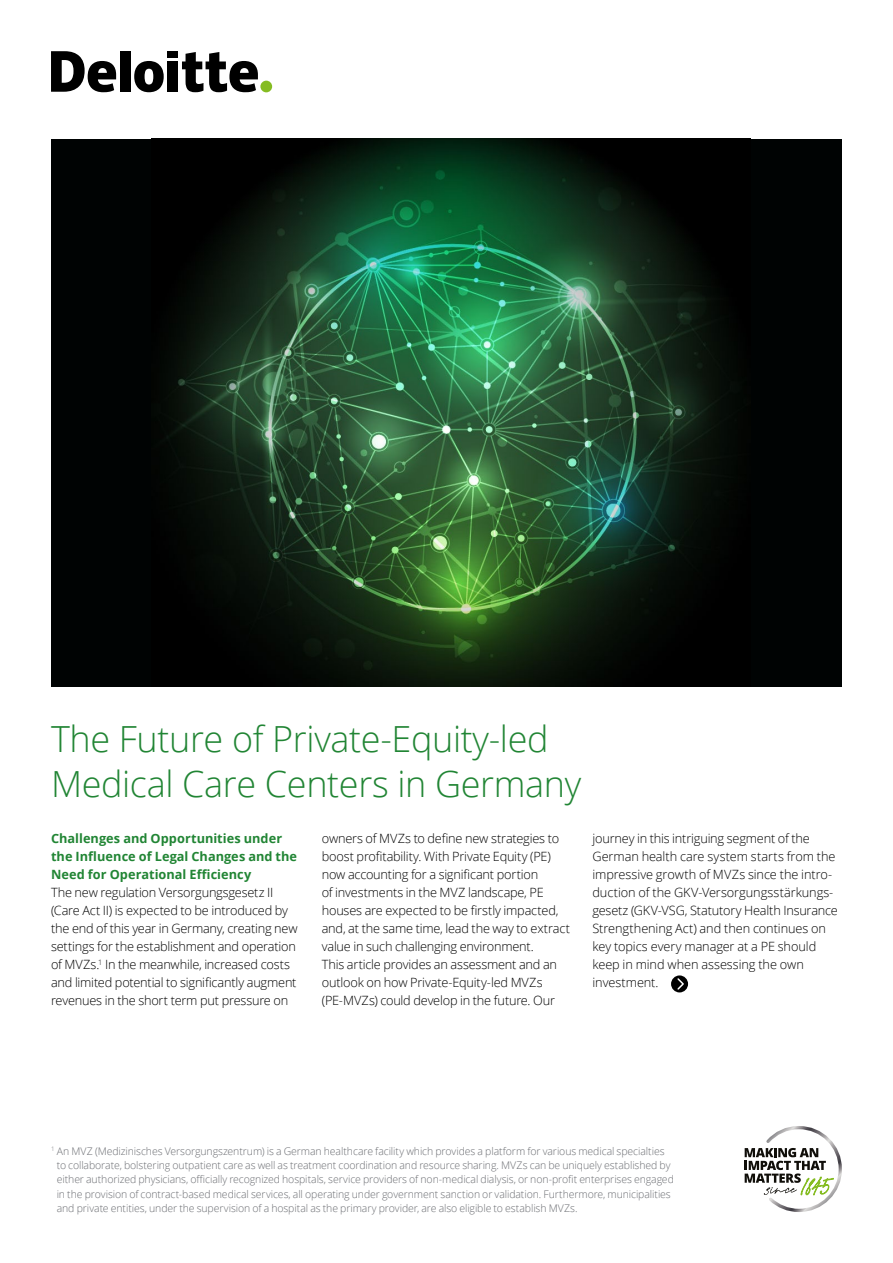
<style>
.page{position:relative;width:893px;height:1263px;background:#fff}
.page>*{position:absolute;margin:0;border:0;box-sizing:border-box;transform-origin:0 0}
.t1{font:300 36px/45px "Open Sans";letter-spacing:-.01em;color:#218534}
.t2{font:300 12.75px/18px "Open Sans";letter-spacing:-.015em;color:#000}
.t3{font:700 12.75px/18px "Open Sans";letter-spacing:.005em;color:#218534}
.t4{font:300 10.5px/14.2px "Open Sans";letter-spacing:-.01em;color:#6a6c71}
</style>
<div class="page">
<div style="left:260px;top:81px;width:12px;height:11px;background:#85bc22;border-radius:50%"></div>
<div style="left:120px;top:51px;width:10px;height:41px;background:#000"></div>
<svg style="left:134px;top:61px;width:30px;height:31px"></svg>
<div style="left:168px;top:61px;width:10px;height:31px;background:#000"></div>
<div style="left:168px;top:51px;width:10px;height:7px;background:#000"></div>
<svg style="left:182px;top:52px;width:76px;height:40px"></svg>
<svg style="left:51px;top:51px;width:65px;height:41px"></svg>
<svg style="left:671px;top:975px;width:17px;height:17px"></svg>
<svg style="left:676px;top:977px;width:9px;height:14px"></svg>
<svg style="left:745px;top:1126px;width:97px;height:86px"></svg>
<div style="left:51px;top:139px;width:791px;height:548px;background:#000303"></div>
<img style="left:166px;top:139px;width:570px;height:548px">
<h1 class="t1" style="left:51px;top:716px;width:532px">The Future of Private-Equity-led<br>Medical Care Centers in Germany</h1>
<p class="t3" style="left:51px;top:829px;width:248px">Challenges and Opportunities under the Influence of Legal Changes and the<br>Need for Operational Efficiency</p>
<p class="t2" style="left:51px;top:883px;width:248px">The new regulation Versorgungsgesetz II (Care Act II) is expected to be introduced by the end of this year in Germany, creating new settings for the establishment and operation of MVZs.<sup>1</sup> In the meanwhile, increased costs and limited potential to significantly augment revenues in the short term put pressure on</p>
<p class="t2" style="left:322px;top:829px;width:250px">owners of MVZs to define new strategies to boost profitability. With Private Equity (PE) now accounting for a significant portion<br>of investments in the MVZ landscape, PE houses are expected to be firstly impacted, and, at the same time, lead the way to extract value in such challenging environment.<br>This article provides an assessment and an outlook on how Private-Equity-led MVZs (PE-MVZs) could develop in the future. Our</p>
<p class="t2" style="left:592px;top:829px;width:247px">journey in this intriguing segment of the German health care system starts from the impressive growth of MVZs since the intro&shy;duction of the GKV-Versorgungsstärkungs&shy;gesetz (GKV-VSG, Statutory Health Insurance Strengthening Act) and then continues on key topics every manager at a PE should keep in mind when assessing the own investment.</p>
<p class="t4" style="left:57px;top:1144px;width:619px;text-indent:-6px"><sup>1</sup> An MVZ (Medizinisches Versorgungszentrum) is a German healthcare facility which provides a platform for various medical specialties to collaborate, bolstering outpatient care as well as treatment coordination and resource sharing. MVZs can be uniquely established by either authorized physicians, officially recognized hospitals, service providers of non-medical dialysis, or non-profit enterprises engaged in the provision of contract-based medical services, all operating under government sanction or validation. Furthermore, municipalities and private entities, under the supervision of a hospital as the primary provider, are also eligible to establish MVZs.</p>
</div>
